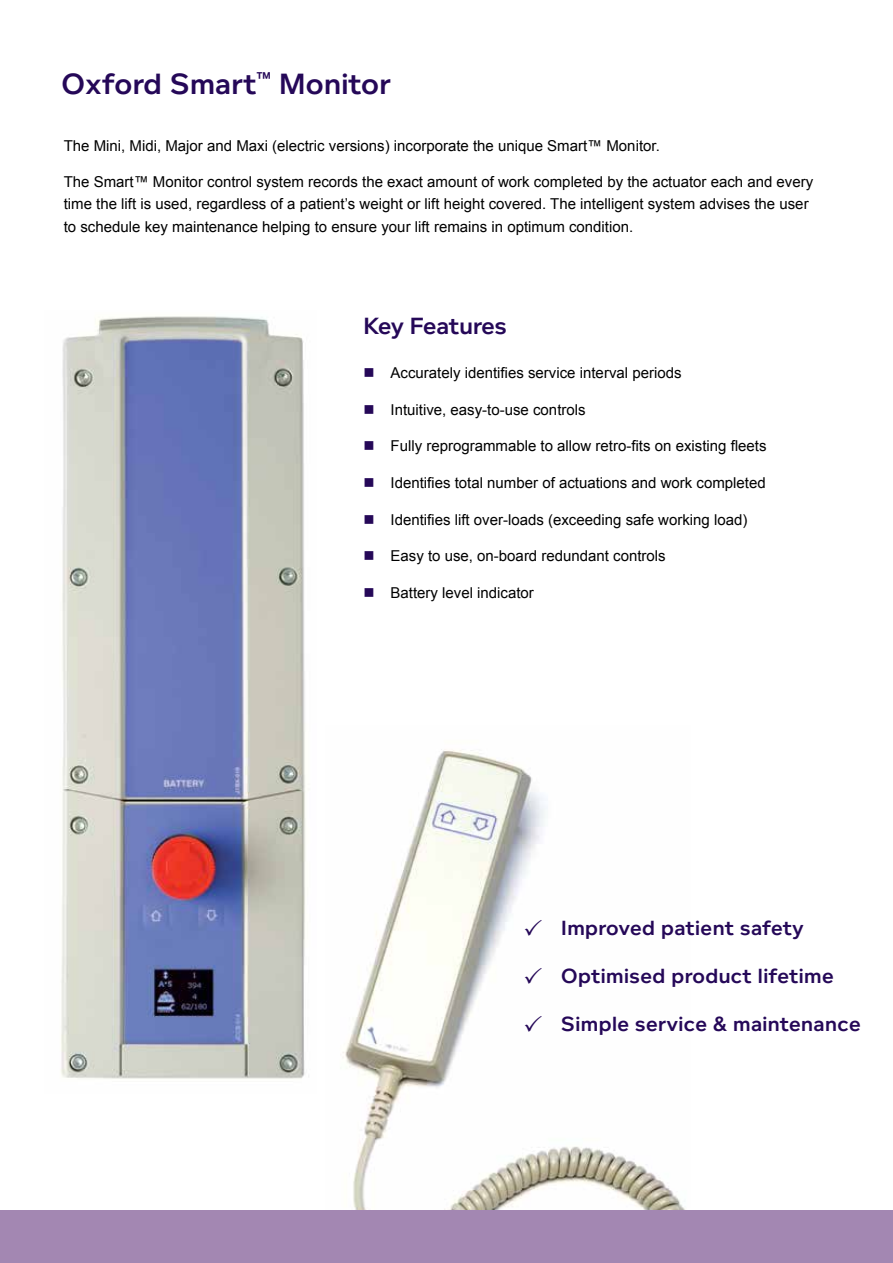
<style>
.page{position:relative;width:893px;height:1263px;background:#fff}
.page>*{position:absolute;margin:0;border:0;box-sizing:border-box;transform-origin:0 0}
.t1{font:600 30px "Foundry Context";letter-spacing:.01em;color:#250858}
.t2{font:600 24px "Foundry Context";color:#250858}
.t3{font:600 21px "Foundry Context";letter-spacing:.02em;color:#250858}
.t4{font:15px/22.5px "Arial";color:#000}
.s1{color:#250858}
</style>
<div class="page">
<img style="left:342px;top:749px;width:344px;height:461px">
<img style="left:61px;top:316px;width:245px;height:763px">
<svg style="left:566px;top:917px;width:120px;height:25px"></svg>
<svg style="left:559px;top:965px;width:127px;height:24px"></svg>
<svg style="left:558px;top:1013px;width:128px;height:24px"></svg>
<div style="left:0;top:1210px;width:892px;height:53px;background:#a387b2"></div>
<svg style="left:518px;top:915px;width:28px;height:27px"></svg>
<svg style="left:518px;top:963px;width:28px;height:27px"></svg>
<svg style="left:518px;top:1011px;width:28px;height:27px"></svg>
<h1 class="t1" style="left:62px;top:66px;width:330px">Oxford Smart<sup>™</sup> Monitor</h1>
<p class="t4" style="left:64px;top:135px;width:598px">The Mini, Midi, Major and Maxi (electric versions) incorporate the unique Smart™ Monitor.</p>
<p class="t4" style="left:64px;top:170px;width:751px">The Smart™ Monitor control system records the exact amount of work completed by the actuator each and every time the lift is used, regardless of a patient’s weight or lift height covered. The intelligent system advises the user to schedule key maintenance helping to ensure your lift remains in optimum condition.</p>
<h2 class="t2" style="left:364px;top:312px;width:145px">Key Features</h2>
<p class="t4" style="left:364px;top:362px;width:319px"><span class="s1">■</span> Accurately identifies service interval periods</p>
<p class="t4" style="left:364px;top:398px;width:224px"><span class="s1">■</span> Intuitive, easy-to-use controls</p>
<p class="t4" style="left:364px;top:435px;width:404px"><span class="s1">■</span> Fully reprogrammable to allow retro-fits on existing fleets</p>
<p class="t4" style="left:364px;top:471px;width:404px"><span class="s1">■</span> Identifies total number of actuations and work completed</p>
<p class="t4" style="left:364px;top:508px;width:385px"><span class="s1">■</span> Identifies lift over-loads (exceeding safe working load)</p>
<p class="t4" style="left:364px;top:545px;width:304px"><span class="s1">■</span> Easy to use, on-board redundant controls</p>
<p class="t4" style="left:364px;top:581px;width:172px"><span class="s1">■</span> Battery level indicator</p>
<h3 class="t3" style="left:561px;top:915px;width:244px">Improved patient safety</h3>
<h3 class="t3" style="left:561px;top:963px;width:274px">Optimised product lifetime</h3>
<h3 class="t3" style="left:561px;top:1011px;width:301px">Simple service &amp; maintenance</h3>
</div>
